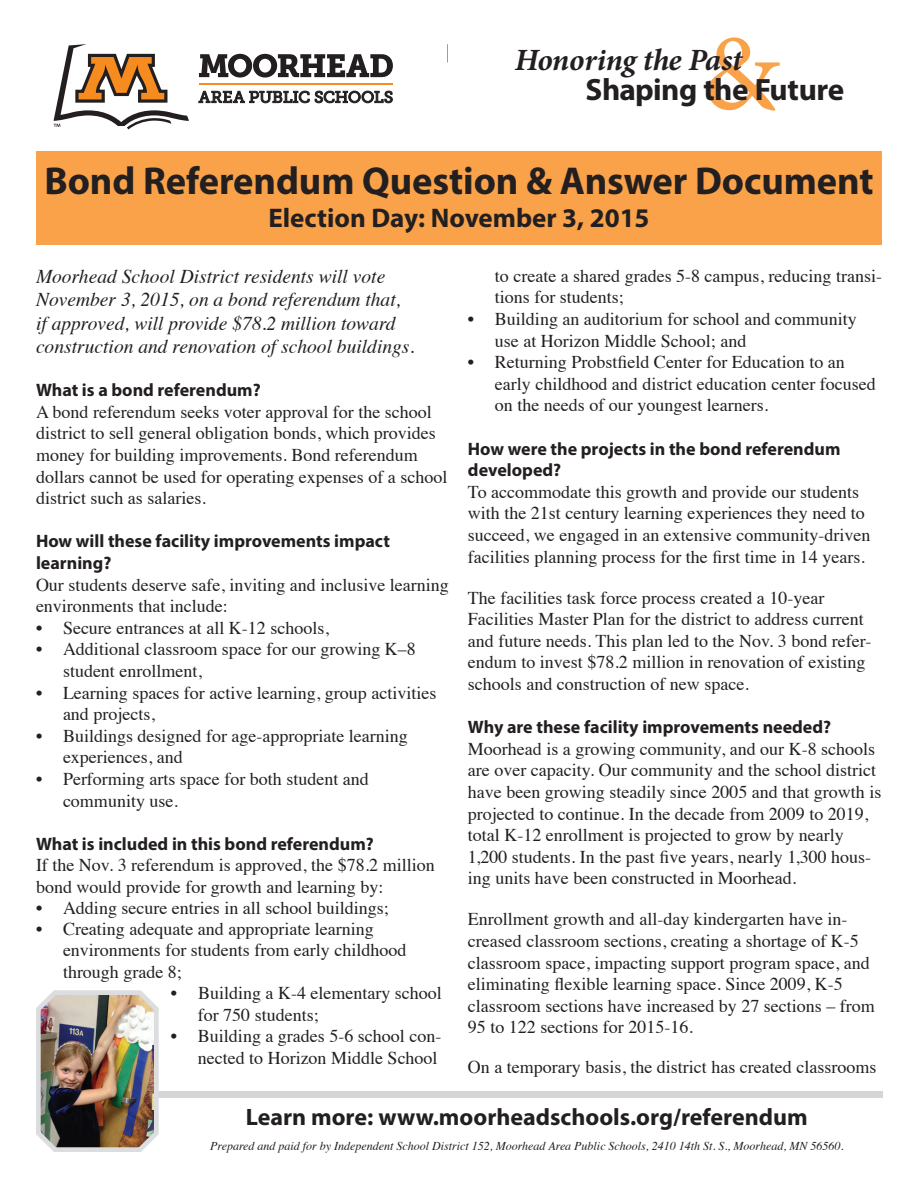
<style>
.page{position:relative;width:918px;height:1188px;background:#fff}
.page>*{position:absolute;margin:0;border:0;box-sizing:border-box;transform-origin:0 0}
.t1{font:108.3px "Minion Pro";color:#f9a249}
.t2{font:700 39px "Myriad Pro";letter-spacing:-.005em;color:#231f20}
.t3{font:700 30.9px "Myriad Pro";letter-spacing:-.025em;color:#231f20}
.t4{font:italic 700 30.9px "Minion Pro";letter-spacing:-.005em;color:#231f20}
.t5{font:700 27px "Myriad Pro";color:#231f20}
.t6{font:700 23.7px "Myriad Pro";color:#231f20}
.t7{font:italic 19.5px/23.4px "Times";color:#231f20}
.t8{font:18px/21.6px "Times";color:#231f20}
.t9{font:700 18px/21.6px "Myriad Pro";color:#231f20}
.t10{font:italic 12px "Times";color:#231f20}
</style>
<div class="page">
<div style="left:37px;top:1091px;width:846px;height:7px;background:#d5d6d8"></div>
<div style="left:36px;top:151px;width:846px;height:94px;background:#f9a249"></div>
<img style="left:36px;top:990px;width:123px;height:162px">
<svg style="left:199px;top:54px;width:194px;height:24px"></svg>
<svg style="left:198px;top:91px;width:195px;height:12px"></svg>
<hr style="left:199px;top:83px;width:193px;height:2px;background:#f68b1f">
<svg style="left:54px;top:44px;width:135px;height:85px"></svg>
<h1 class="t1" style="left:702px;top:2px;width:78px">&amp;</h1>
<h3 class="t4" style="left:515px;top:38px;width:229px">Honoring the Past</h3>
<h3 class="t3" style="left:585px;top:70px;width:260px">Shaping the Future</h3>
<h2 class="t2" style="left:44px;top:156px;width:831px">Bond Referendum Question &amp; Answer Document</h2>
<h3 class="t5" style="left:268px;top:200px;width:383px">Election Day: November 3, 2015</h3>
<p class="t7" style="left:36px;top:263px;width:380px">Moorhead School District residents will vote November 3, 2015, on a bond referendum that, if approved, will provide $78.2 million toward construction and renovation of school buildings.</p>
<p class="t9" style="left:36px;top:379px;width:226px">What is a bond referendum?</p>
<p class="t8" style="left:36px;top:399px;width:413px">A bond referendum seeks voter approval for the school district to sell general obligation bonds, which provides money for building improvements. Bond referendum dollars cannot be used for operating expenses of a school district such as salaries.</p>
<p class="t9" style="left:36px;top:530px;width:355px">How will these facility improvements impact learning?</p>
<p class="t8" style="left:36px;top:572px;width:414px">Our students deserve safe, inviting and inclusive learning environments that include:</p>
<p class="t8" style="left:36px;top:615px;width:294px">• Secure entrances at all K-12 schools,</p>
<p class="t8" style="left:63px;top:637px;width:354px;text-indent:-27px">• Additional classroom space for our growing K–8 student enrollment,</p>
<p class="t8" style="left:63px;top:680px;width:375px;text-indent:-27px">• Learning spaces for active learning, group activities and projects,</p>
<p class="t8" style="left:63px;top:723px;width:346px;text-indent:-27px">• Buildings designed for age-appropriate learning experiences, and</p>
<p class="t8" style="left:63px;top:767px;width:307px;text-indent:-27px">• Performing arts space for both student and community use.</p>
<p class="t9" style="left:36px;top:832px;width:339px">What is included in this bond referendum?</p>
<p class="t8" style="left:36px;top:853px;width:400px">If the Nov. 3 referendum is approved, the $78.2 million bond would provide for growth and learning by:</p>
<p class="t8" style="left:36px;top:896px;width:354px">• Adding secure entries in all school buildings;</p>
<p class="t8" style="left:63px;top:917px;width:345px;text-indent:-27px">• Creating adequate and appropriate learning environments for students from early childhood through grade 8;</p>
<p class="t8" style="left:198px;top:981px;width:246px;text-indent:-27px">• Building a K-4 elementary school for 750 students;</p>
<p class="t8" style="left:171px;top:1024px;width:272px;text-align:right">• Building a grades 5-6 school con&shy;nected to Horizon Middle School</p>
<p class="t8" style="left:495px;top:263px;width:389px">to create a shared grades 5-8 campus, reducing transi&shy;tions for students;</p>
<p class="t8" style="left:495px;top:307px;width:363px;text-indent:-27px">• Building an auditorium for school and community use at Horizon Middle School; and</p>
<p class="t8" style="left:495px;top:350px;width:382px;text-indent:-27px">• Returning Probstfield Center for Education to an early childhood and district education center focused on the needs of our youngest learners.</p>
<p class="t9" style="left:468px;top:437px;width:374px">How were the projects in the bond referendum developed?</p>
<p class="t8" style="left:468px;top:479px;width:404px">To accommodate this growth and provide our students with the 21st century learning experiences they need to succeed, we engaged in an extensive community-driven facilities planning process for the first time in 14 years.</p>
<p class="t8" style="left:468px;top:585px;width:405px">The facilities task force process created a 10-year Facilities Master Plan for the district to address current and future needs. This plan led to the Nov. 3 bond refer&shy;endum to invest $78.2 million in renovation of existing schools and construction of new space.</p>
<p class="t9" style="left:468px;top:716px;width:365px">Why are these facility improvements needed?</p>
<p class="t8" style="left:468px;top:736px;width:415px">Moorhead is a growing community, and our K-8 schools are over capacity. Our community and the school district have been growing steadily since 2005 and that growth is projected to continue. In the decade from 2009 to 2019, total K-12 enrollment is projected to grow by nearly 1,200 students. In the past five years, nearly 1,300 hous&shy;ing units have been constructed in Moorhead.</p>
<p class="t8" style="left:468px;top:907px;width:408px">Enrollment growth and all-day kindergarten have in&shy;creased classroom sections, creating a shortage of K-5 classroom space, impacting support program space, and eliminating flexible learning space. Since 2009, K-5 classroom sections have increased by 27 sections – from 95 to 122 sections for 2015-16.</p>
<p class="t8" style="left:468px;top:1055px;width:410px">On a temporary basis, the district has created classrooms</p>
<h3 class="t6" style="left:246px;top:1102px;width:564px">Learn more: www.moorheadschools.org/referendum</h3>
<p class="t10" style="left:210px;top:1136px;width:635px">Prepared and paid for by Independent School District 152, Moorhead Area Public Schools, 2410 14th St. S., Moorhead, MN 56560.</p>
</div>
